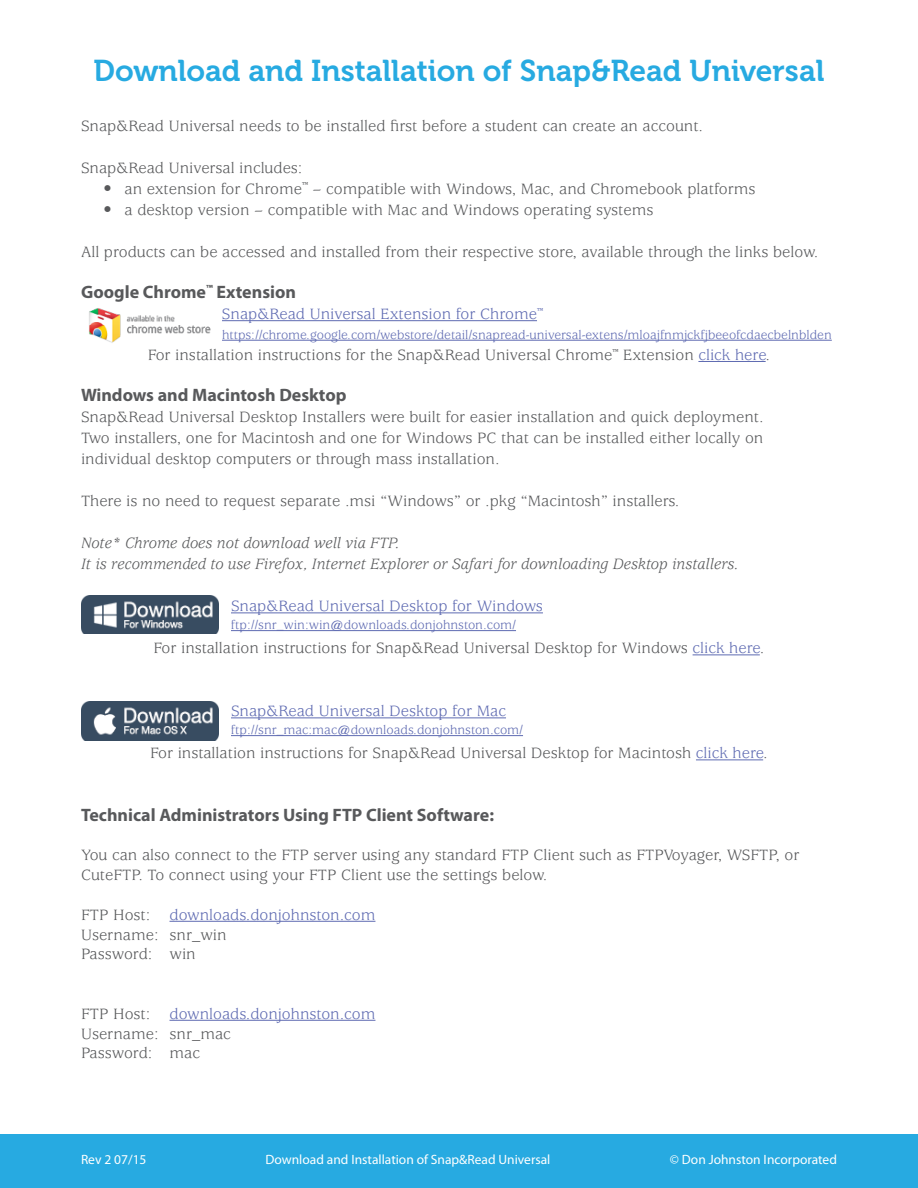
<style>
.page{position:relative;width:918px;height:1188px;background:#fff}
.page>*{position:absolute;margin:0;border:0;box-sizing:border-box;transform-origin:0 0}
.t1{font:30px "Museo 700";color:#27aae1}
.t2{font:700 18px "Myriad Pro";color:#58595b}
.t3{font:16.5px/19.8px "Usherwood";color:#58595b}
.t4{font:italic 16.5px/21px "Usherwood";color:#58595b}
.t5{font:16.5px "Usherwood";color:#5f6bb2}
.t6{font:13.5px "Usherwood";color:#5f6bb2}
.t7{font:13.5px "Myriad Pro";color:#fff}
.s1{color:#5f6bb2}
</style>
<div class="page">
<hr style="left:222px;top:320px;width:315px;height:1px;background:#5f6bb2">
<hr style="left:222px;top:340px;width:610px;height:1px;background:#5f6bb2">
<hr style="left:698px;top:361px;width:68px;height:1px;background:#5f6bb2">
<hr style="left:231px;top:612px;width:312px;height:1px;background:#5f6bb2">
<hr style="left:231px;top:630px;width:285px;height:1px;background:#5f6bb2">
<hr style="left:693px;top:654px;width:67px;height:1px;background:#5f6bb2">
<hr style="left:231px;top:717px;width:275px;height:1px;background:#5f6bb2">
<hr style="left:231px;top:735px;width:292px;height:1px;background:#5f6bb2">
<hr style="left:696px;top:759px;width:67px;height:1px;background:#5f6bb2">
<hr style="left:170px;top:921px;width:205px;height:1px;background:#5f6bb2">
<hr style="left:170px;top:1020px;width:205px;height:1px;background:#5f6bb2">
<div style="left:0;top:1134px;width:918px;height:54px;background:#27aae1"></div>
<img style="left:89px;top:308px;width:122px;height:35px">
<img style="left:81px;top:595px;width:137px;height:39px">
<img style="left:81px;top:701px;width:137px;height:39px">
<h1 class="t1" style="left:93px;top:54px;width:733px">Download and Installation of Snap&amp;Read Universal</h1>
<p class="t3" style="left:81px;top:116px;width:624px">Snap&amp;Read Universal needs to be installed first before a student can create an account.</p>
<p class="t3" style="left:81px;top:158px;width:223px">Snap&amp;Read Universal includes:</p>
<p class="t3" style="left:104px;top:179px;width:654px">• an extension for Chrome<sup>™</sup> – compatible with Windows, Mac, and Chromebook platforms</p>
<p class="t3" style="left:104px;top:200px;width:551px">• a desktop version – compatible with Mac and Windows operating systems</p>
<p class="t3" style="left:81px;top:242px;width:739px">All products can be accessed and installed from their respective store, available through the links below.</p>
<p class="t2" style="left:81px;top:280px;width:217px">Google Chrome<sup>™</sup> Extension</p>
<p class="t5" style="left:222px;top:305px;width:322px">Snap&amp;Read Universal Extension for Chrome<sup>™</sup></p>
<p class="t6" style="left:222px;top:327px;width:611px">https://chrome.google.com/webstore/detail/snapread-universal-extens/mloajfnmjckfjbeeofcdaecbelnblden</p>
<p class="t3" style="left:148px;top:346px;width:624px">For installation instructions for the Snap&amp;Read Universal Chrome<sup>™</sup> Extension <span class="s1">click here</span>.</p>
<p class="t2" style="left:81px;top:384px;width:267px">Windows and Macintosh Desktop</p>
<p class="t3" style="left:81px;top:407px;width:684px;line-height:21px;text-align:justify">Snap&amp;Read Universal Desktop Installers were built for easier installation and quick deployment.<br>Two installers, one for Macintosh and one for Windows PC that can be installed either locally on individual desktop computers or through mass installation.</p>
<p class="t3" style="left:81px;top:492px;width:600px">There is no need to request separate .msi “Windows” or .pkg “Macintosh” installers.</p>
<p class="t4" style="left:81px;top:533px;width:659px">Note* Chrome does not download well via FTP.<br>It is recommended to use Firefox, Internet Explorer or Safari for downloading Desktop installers.</p>
<p class="t5" style="left:231px;top:597px;width:313px">Snap&amp;Read Universal Desktop for Windows</p>
<p class="t6" style="left:231px;top:618px;width:287px">ftp://snr_win:win@downloads.donjohnston.com/</p>
<p class="t3" style="left:154px;top:639px;width:612px">For installation instructions for Snap&amp;Read Universal Desktop for Windows <span class="s1">click here</span>.</p>
<p class="t5" style="left:231px;top:702px;width:277px">Snap&amp;Read Universal Desktop for Mac</p>
<p class="t6" style="left:231px;top:723px;width:294px">ftp://snr_mac:mac@downloads.donjohnston.com/</p>
<p class="t3" style="left:150px;top:744px;width:619px">For installation instructions for Snap&amp;Read Universal Desktop for Macintosh <span class="s1">click here</span>.</p>
<p class="t2" style="left:81px;top:803px;width:415px">Technical Administrators Using FTP Client Software:</p>
<p class="t3" style="left:81px;top:846px;width:720px">You can also connect to the FTP server using any standard FTP Client such as FTPVoyager, WSFTP, or<br>CuteFTP. To connect using your FTP Client use the settings below.</p>
<p class="t3" style="left:81px;top:905px;width:296px">FTP Host: <span class="s1">downloads.donjohnston.com<br></span>Username: snr_win<br>Password: win</p>
<p class="t3" style="left:81px;top:1004px;width:296px">FTP Host: <span class="s1">downloads.donjohnston.com<br></span>Username: snr_mac<br>Password: mac</p>
<p class="t7" style="left:81px;top:1151px;width:67px">Rev 2 07/15</p>
<p class="t7" style="left:266px;top:1151px;width:286px">Download and Installation of Snap&amp;Read Universal</p>
<p class="t7" style="left:670px;top:1151px;width:169px">© Don Johnston Incorporated</p>
</div>
